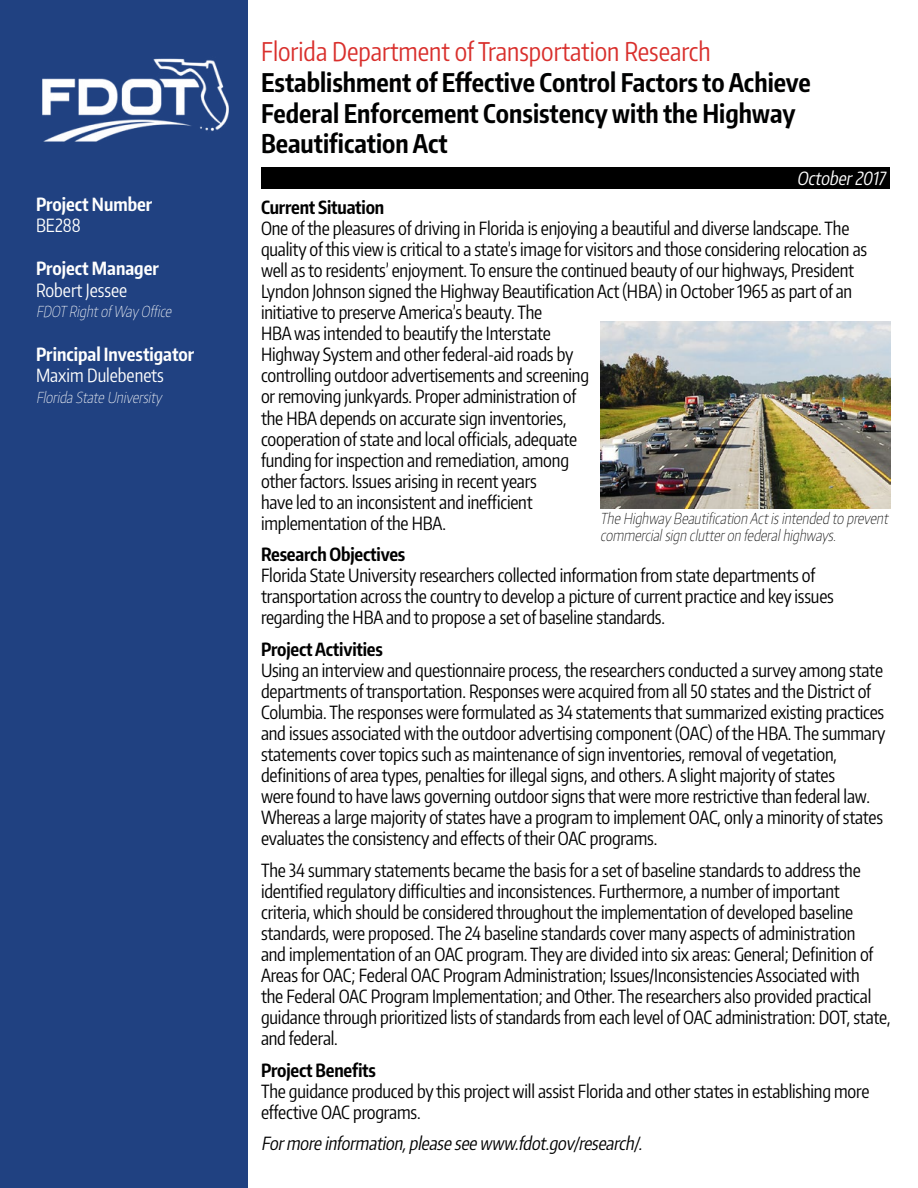
<style>
.page{position:relative;width:918px;height:1188px;background:#fff}
.page>*{position:absolute;margin:0;border:0;box-sizing:border-box;transform-origin:0 0}
.t1{font:700 25.5px/30.6px "Encode Sans Compressed";color:#000101}
.t2{font:25.5px "Encode Sans Compressed";color:#d92f2c}
.Text_1{font:18px/21px "Encode Sans Compressed";letter-spacing:-.01em;color:#000}
.Heading{font:700 18px "Encode Sans Compressed";letter-spacing:-.01em;color:#000}
.t3{font:italic 18px "Encode Sans Compressed";color:#000}
.Sidebar_text_1{font:700 18px "Encode Sans Compressed";color:#fffffe}
.Sidebar_text_2{font:18px "Encode Sans Compressed";color:#fffffe}
.Text_2{font:italic 18px "Encode Sans Compressed";color:#fff}
.t4{font:italic 100 15px/16.5px "Encode Sans Compressed";color:#000}
.Sidebar_text_3{font:italic 100 15px "Encode Sans Compressed";color:#fffffe}
</style>
<div class="page">
<div style="left:0;top:0;width:248px;height:1188px;background:#204181"></div>
<div style="left:262px;top:168px;width:628px;height:21px;background:#000"></div>
<img style="left:600px;top:322px;width:290px;height:186px">
<img style="left:42px;top:58px;width:187px;height:84px">
<p class="Sidebar_text_1" style="left:36px;top:192px;width:118px">Project Number</p>
<p class="Sidebar_text_2" style="left:36px;top:214px;width:46px">BE288</p>
<p class="Sidebar_text_1" style="left:36px;top:257px;width:124px">Project Manager</p>
<p class="Sidebar_text_2" style="left:36px;top:278px;width:93px">Robert Jessee</p>
<p class="Sidebar_text_3" style="left:36px;top:302px;width:140px">FDOTRightofWayOffice</p>
<p class="Sidebar_text_1" style="left:36px;top:342px;width:160px">Principal Investigator</p>
<p class="Sidebar_text_2" style="left:36px;top:364px;width:129px">Maxim Dulebenets</p>
<p class="Sidebar_text_3" style="left:36px;top:387px;width:130px">Florida State University</p>
<p class="t2" style="left:261px;top:35px;width:451px">Florida Department of Transportation Research</p>
<p class="t1" style="left:261px;top:66px;width:551px">Establishment of Effective Control Factors to Achieve<br>Federal Enforcement Consistency with the Highway<br>Beautification Act</p>
<h6 class="Text_2" style="left:797px;top:167px;width:94px">October2017</h6>
<p class="Heading" style="left:261px;top:196px;width:125px">Current Situation</p>
<p class="Text_1" style="left:261px;top:218px;width:608px">One of the pleasures of driving in Florida is enjoying a beautiful and diverse landscape. The quality of this view is critical to a state’s image for visitors and those considering relocation as well as to residents’ enjoyment. To ensure the continued beauty of our highways, President Lyndon Johnson signed the Highway Beautification Act (HBA) in October 1965 as part of an initiative to preserve America’s beauty. The<br>HBA was intended to beautify the Interstate<br>Highway System and other federal-aid roads by<br>controlling outdoor advertisements and screening<br>or removing junkyards. Proper administration of<br>the HBA depends on accurate sign inventories,<br>cooperation of state and local officials, adequate<br>funding for inspection and remediation, among<br>other factors. Issues arising in recent years<br>have led to an inconsistent and inefficient<br>implementation of the HBA.</p>
<h1 class="Heading" style="left:261px;top:543px;width:146px">Research Objectives</h1>
<p class="Text_1" style="left:261px;top:565px;width:574px">Florida State University researchers collected information from state departments of transportation across the country to develop a picture of current practice and key issues regarding the HBA and to propose a set of baseline standards.</p>
<h1 class="Heading" style="left:261px;top:638px;width:123px">Project Activities</h1>
<p class="Text_1" style="left:261px;top:659px;width:626px">Using an interview and questionnaire process, the researchers conducted a survey among state departments of transportation. Responses were acquired from all 50 states and the District of Columbia. The responses were formulated as 34 statements that summarized existing practices and issues associated with the outdoor advertising component (OAC) of the HBA. The summary statements cover topics such as maintenance of sign inventories, removal of vegetation, definitions of area types, penalties for illegal signs, and others. A slight majority of states<br>were found to have laws governing outdoor signs that were more restrictive than federal law.<br>Whereas a large majority of states have a program to implement OAC, only a minority of states evaluates the consistency and effects of their OAC programs.</p>
<p class="Text_1" style="left:261px;top:859px;width:631px">The 34 summary statements became the basis for a set of baseline standards to address the identified regulatory difficulties and inconsistences. Furthermore, a number of important criteria, which should be considered throughout the implementation of developed baseline standards, were proposed. The 24 baseline standards cover many aspects of administration<br>and implementation of an OAC program. They are divided into six areas: General; Definition of Areas for OAC; Federal OAC Program Administration; Issues/Inconsistencies Associated with<br>the Federal OAC Program Implementation; and Other. The researchers also provided practical guidance through prioritized lists of standards from each level of OAC administration: DOT, state, and federal.</p>
<h1 class="Heading" style="left:261px;top:1058px;width:117px">Project Benefits</h1>
<p class="Text_1" style="left:261px;top:1080px;width:610px">The guidance produced by this project will assist Florida and other states in establishing more effective OAC programs.</p>
<p class="t3" style="left:261px;top:1132px;width:387px">Formore information,please see www.fdot.gov/research/.</p>
<p class="t4" style="left:600px;top:510px;width:292px">The HighwayBeautification Actisintended to prevent commercialsign clutteron federalhighways.</p>
</div>
